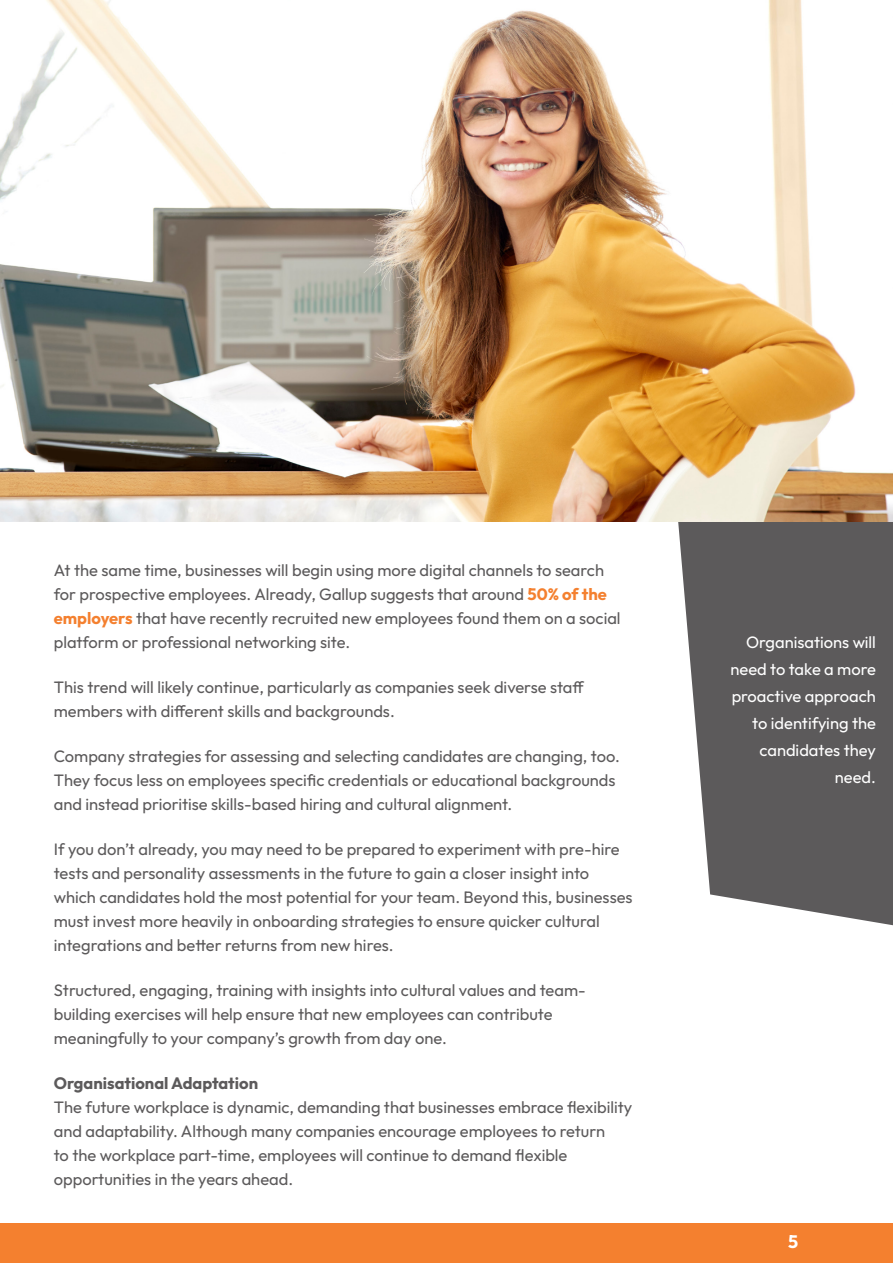
<style>
.page{position:relative;width:893px;height:1263px;background:#fff}
.page>*{position:absolute;margin:0;border:0;box-sizing:border-box;transform-origin:0 0}
.t1{font:700 18px "Outfit";color:#fff}
.t2{font:16.5px/24px "Outfit";color:#5c5a5b}
.t3{font:16.5px/27px "Outfit";color:#fff;text-align:right}
.t4{font:700 16.5px "Outfit";color:#5c5a5b}
.s1{font-weight:700;color:#f4802f}
</style>
<div class="page">
<svg style="left:678px;top:522px;width:215px;height:403px;background:#6e6c6d"></svg>
<img style="left:0;top:0;width:893px;height:522px">
<div style="left:0;top:1223px;width:893px;height:40px;background:#f4802f"></div>
<p class="t2" style="left:54px;top:558px;width:568px">At the same time, businesses will begin using more digital channels to search for prospective employees. Already, Gallup suggests that around <span class="s1">50% of the employers</span> that have recently recruited new employees found them on a social platform or professional networking site.</p>
<p class="t2" style="left:54px;top:675px;width:532px">This trend will likely continue, particularly as companies seek diverse staff members with different skills and backgrounds.</p>
<p class="t2" style="left:54px;top:744px;width:567px">Company strategies for assessing and selecting candidates are changing, too.<br>They focus less on employees specific credentials or educational backgrounds and instead prioritise skills-based hiring and cultural alignment.</p>
<p class="t2" style="left:54px;top:837px;width:580px">If you don’t already, you may need to be prepared to experiment with pre-hire tests and personality assessments in the future to gain a closer insight into which candidates hold the most potential for your team. Beyond this, businesses must invest more heavily in onboarding strategies to ensure quicker cultural integrations and better returns from new hires.</p>
<p class="t2" style="left:54px;top:978px;width:533px">Structured, engaging, training with insights into cultural values and team&shy;building exercises will help ensure that new employees can contribute meaningfully to your company’s growth from day one.</p>
<p class="t4" style="left:54px;top:1074px;width:206px">Organisational Adaptation</p>
<p class="t2" style="left:54px;top:1095px;width:580px">The future workplace is dynamic, demanding that businesses embrace flexibility and adaptability. Although many companies encourage employees to return<br>to the workplace part-time, employees will continue to demand flexible opportunities in the years ahead.</p>
<p class="t3" style="left:730px;top:629px;width:147px">Organisations will need to take a more proactive approach to identifying the candidates they need.</p>
<p class="t1" style="left:788px;top:1232px;width:12px">5</p>
</div>
